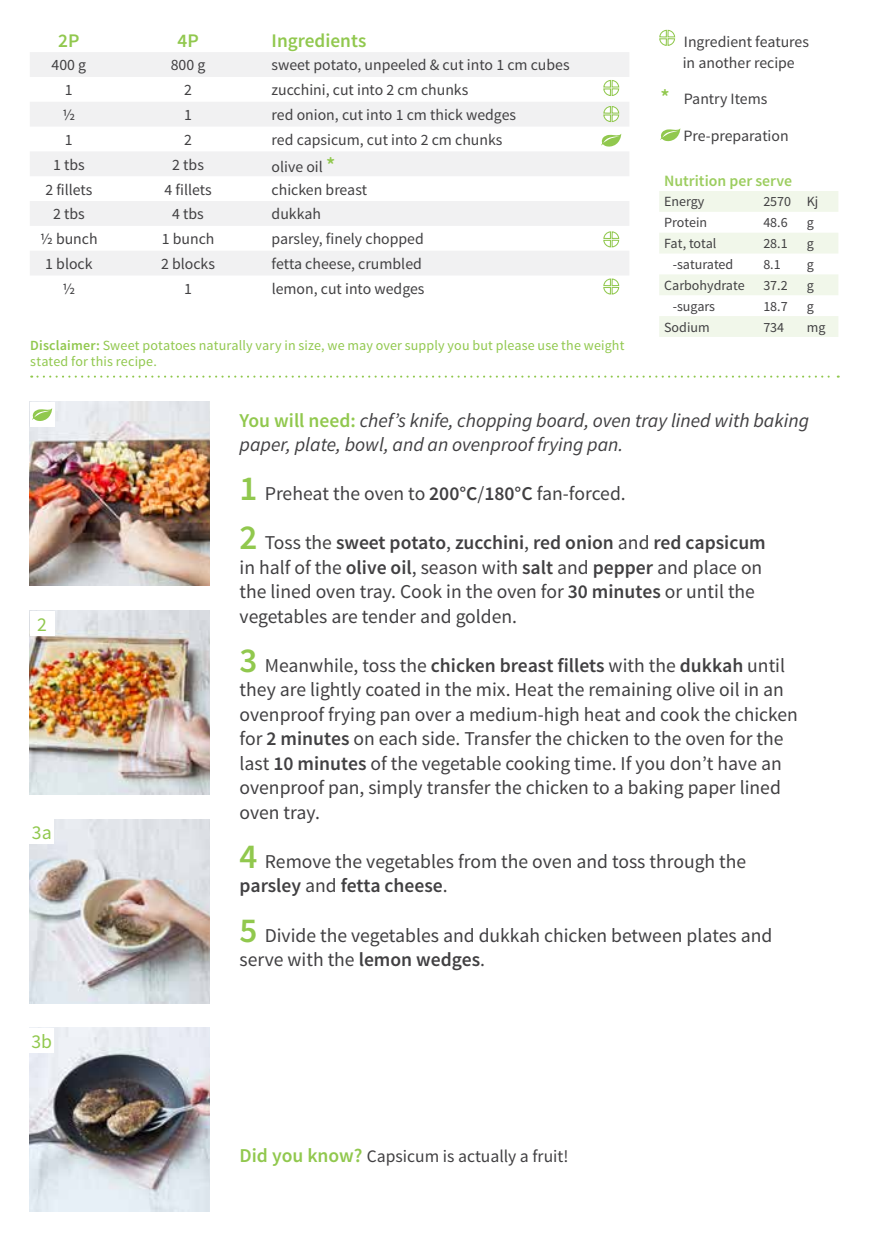
<style>
.page{position:relative;width:869px;height:1241px;background:#fff}
.page>*{position:absolute;margin:0;border:0;box-sizing:border-box;transform-origin:0 0}
.t1{font:19.6px/24.5px "Source Sans Pro";color:#414042}
.t2{font:italic 19.6px/24.5px "Source Sans Pro";color:#414042}
.t3{font:19.6px "Source Sans Pro";color:#91c84e}
.t4{font:600 19.25px "Source Sans Pro";color:#91c84e}
.t5{font:17.5px "Source Sans Pro";color:#414042}
.t6{font:15.75px/21px "Source Sans Pro";color:#414042}
.t7{font:600 15.75px "Source Sans Pro";color:#9ccd5f}
.t8{font:14px/16.8px "Source Sans Pro";letter-spacing:.01em;color:#91c84e}
.t9{font:14px "Source Sans Pro";color:#414042}
.s1{font-weight:600;font-size:21px;color:#91c84e}
.s2{font-weight:600}
.s3{font-weight:600;font-style:normal;color:#91c84e}
.s4{font-weight:600;font-size:35px;color:#91c84e}
.s5{font-weight:600;font-size:19.6px;color:#91c84e}
</style>
<div class="page">
<svg style="left:659px;top:29px;width:16px;height:17px"></svg>
<svg style="left:31px;top:375px;width:807px;height:2px"></svg>
<svg style="left:660px;top:128px;width:20px;height:13px"></svg>
<img style="left:30px;top:1027px;width:180px;height:184px">
<img style="left:30px;top:610px;width:180px;height:184px">
<img style="left:30px;top:402px;width:180px;height:183px">
<img style="left:29px;top:819px;width:180px;height:184px">
<div style="left:30px;top:610px;width:24px;height:25px;background:#fff"></div>
<div style="left:30px;top:402px;width:25px;height:24px;background:#fff"></div>
<div style="left:29px;top:819px;width:25px;height:25px;background:#fff"></div>
<div style="left:29px;top:1027px;width:25px;height:25px;background:#fff"></div>
<svg style="left:30px;top:52px;width:599px;height:223px;fill:#f1f1f2"></svg>
<svg style="left:659px;top:191px;width:179px;height:146px"></svg>
<svg style="left:603px;top:278px;width:16px;height:17px"></svg>
<svg style="left:602px;top:231px;width:17px;height:17px"></svg>
<svg style="left:602px;top:105px;width:17px;height:18px"></svg>
<svg style="left:602px;top:79px;width:17px;height:18px"></svg>
<svg style="left:601px;top:134px;width:20px;height:13px"></svg>
<svg style="left:32px;top:408px;width:20px;height:13px"></svg>
<p class="t4" style="left:58px;top:28px;width:23px">2P</p>
<p class="t4" style="left:177px;top:28px;width:23px">4P</p>
<p class="t4" style="left:271px;top:28px;width:96px">Ingredients</p>
<p class="t6" style="left:52px;top:55px;width:36px">400 g</p>
<p class="t6" style="left:171px;top:55px;width:36px">800 g</p>
<p class="t6" style="left:271px;top:55px;width:299px">sweet potato, unpeeled &amp; cut into 1 cm cubes</p>
<p class="t6" style="left:65px;top:80px;width:9px">1</p>
<p class="t6" style="left:184px;top:80px;width:9px">2</p>
<p class="t6" style="left:271px;top:80px;width:198px">zucchini, cut into 2 cm chunks</p>
<p class="t6" style="left:62px;top:105px;width:14px">½</p>
<p class="t6" style="left:184px;top:105px;width:9px">1</p>
<p class="t6" style="left:271px;top:105px;width:246px">red onion, cut into 1 cm thick wedges</p>
<p class="t6" style="left:65px;top:129px;width:9px">1</p>
<p class="t6" style="left:184px;top:129px;width:9px">2</p>
<p class="t6" style="left:271px;top:129px;width:232px">red capsicum, cut into 2 cm chunks</p>
<p class="t6" style="left:53px;top:154px;width:33px">1 tbs</p>
<p class="t6" style="left:172px;top:154px;width:33px">2 tbs</p>
<p class="t6" style="left:271px;top:156px;width:65px">olive oil <span class="s1">*</span></p>
<p class="t6" style="left:45px;top:179px;width:49px">2 fillets</p>
<p class="t6" style="left:164px;top:179px;width:49px">4 fillets</p>
<p class="t6" style="left:271px;top:179px;width:97px">chicken breast</p>
<p class="t6" style="left:53px;top:204px;width:33px">2 tbs</p>
<p class="t6" style="left:172px;top:204px;width:33px">4 tbs</p>
<p class="t6" style="left:271px;top:204px;width:51px">dukkah</p>
<p class="t6" style="left:40px;top:229px;width:59px">½ bunch</p>
<p class="t6" style="left:162px;top:229px;width:54px">1 bunch</p>
<p class="t6" style="left:271px;top:229px;width:154px">parsley, finely chopped</p>
<p class="t6" style="left:45px;top:253px;width:49px">1 block</p>
<p class="t6" style="left:161px;top:253px;width:55px">2 blocks</p>
<p class="t6" style="left:271px;top:253px;width:152px">fetta cheese, crumbled</p>
<p class="t6" style="left:62px;top:278px;width:14px">½</p>
<p class="t6" style="left:184px;top:278px;width:9px">1</p>
<p class="t6" style="left:271px;top:278px;width:154px">lemon, cut into wedges</p>
<p class="t8" style="left:30px;top:337px;width:595px"><span class="s2">Disclaimer:</span> Sweet potatoes naturally vary in size, we may over supply you but please use the weight stated for this recipe.</p>
<p class="t6" style="left:682px;top:31px;width:128px">Ingredient features in another recipe</p>
<p class="t6" style="left:660px;top:89px;width:108px"><span class="s1">*</span> Pantry Items</p>
<p class="t6" style="left:683px;top:126px;width:107px">Pre-preparation</p>
<p class="t7" style="left:663px;top:171px;width:129px">Nutrition per serve</p>
<p class="t9" style="left:663px;top:193px;width:42px">Energy</p>
<p class="t9" style="left:763px;top:193px;width:57px">2570 Kj</p>
<p class="t9" style="left:663px;top:214px;width:45px">Protein</p>
<p class="t9" style="left:763px;top:214px;width:26px">48.6</p>
<p class="t9" style="left:806px;top:214px;width:9px">g</p>
<p class="t9" style="left:663px;top:235px;width:54px">Fat, total</p>
<p class="t9" style="left:763px;top:235px;width:26px">28.1</p>
<p class="t9" style="left:806px;top:235px;width:9px">g</p>
<p class="t9" style="left:672px;top:256px;width:62px">-saturated</p>
<p class="t9" style="left:763px;top:256px;width:19px">8.1</p>
<p class="t9" style="left:806px;top:256px;width:9px">g</p>
<p class="t9" style="left:663px;top:276px;width:82px">Carbohydrate</p>
<p class="t9" style="left:763px;top:276px;width:26px">37.2</p>
<p class="t9" style="left:806px;top:276px;width:9px">g</p>
<p class="t9" style="left:672px;top:297px;width:44px">-sugars</p>
<p class="t9" style="left:763px;top:297px;width:26px">18.7</p>
<p class="t9" style="left:806px;top:297px;width:9px">g</p>
<p class="t9" style="left:663px;top:318px;width:47px">Sodium</p>
<p class="t9" style="left:763px;top:318px;width:22px">734</p>
<p class="t9" style="left:806px;top:318px;width:20px">mg</p>
<p class="t3" style="left:37px;top:612px;width:11px">2</p>
<p class="t3" style="left:32px;top:820px;width:21px">3a</p>
<p class="t3" style="left:32px;top:1028px;width:22px">3b</p>
<p class="t2" style="left:239px;top:408px;width:570px"><span class="s3">You will need:</span> chef’s knife, chopping board, oven tray lined with baking paper, plate, bowl, and an ovenproof frying pan.</p>
<p class="t1" style="left:239px;top:481px;width:387px"><span class="s4">1</span> Preheat the oven to <span class="s2">200°C</span>/<span class="s2">180°C</span> fan-forced.</p>
<p class="t1" style="left:239px;top:530px;width:527px"><span class="s4">2</span> Toss the <span class="s2">sweet potato</span>, <span class="s2">zucchini</span>, <span class="s2">red onion</span> and <span class="s2">red capsicum </span>in half of the <span class="s2">olive oil</span>, season with <span class="s2">salt</span> and <span class="s2">pepper</span> and place on the lined oven tray. Cook in the oven for <span class="s2">30 minutes</span> or until the vegetables are tender and golden.</p>
<p class="t1" style="left:239px;top:653px;width:559px"><span class="s4">3</span> Meanwhile, toss the <span class="s2">chicken breast fillets</span> with the <span class="s2">dukkah</span> until they are lightly coated in the mix. Heat the remaining olive oil in an ovenproof frying pan over a medium-high heat and cook the chicken for <span class="s2">2 minutes</span> on each side. Transfer the chicken to the oven for the last <span class="s2">10 minutes</span> of the vegetable cooking time. If you don’t have an ovenproof pan, simply transfer the chicken to a baking paper lined oven tray.</p>
<p class="t1" style="left:239px;top:849px;width:508px"><span class="s4">4</span> Remove the vegetables from the oven and toss through the <span class="s2">parsley</span> and <span class="s2">fetta cheese</span>.</p>
<p class="t1" style="left:239px;top:922px;width:534px"><span class="s4">5</span> Divide the vegetables and dukkah chicken between plates and serve with the <span class="s2">lemon wedges</span>.</p>
<p class="t5" style="left:239px;top:1145px;width:330px"><span class="s5">Did you know?</span> Capsicum is actually a fruit!</p>
</div>
